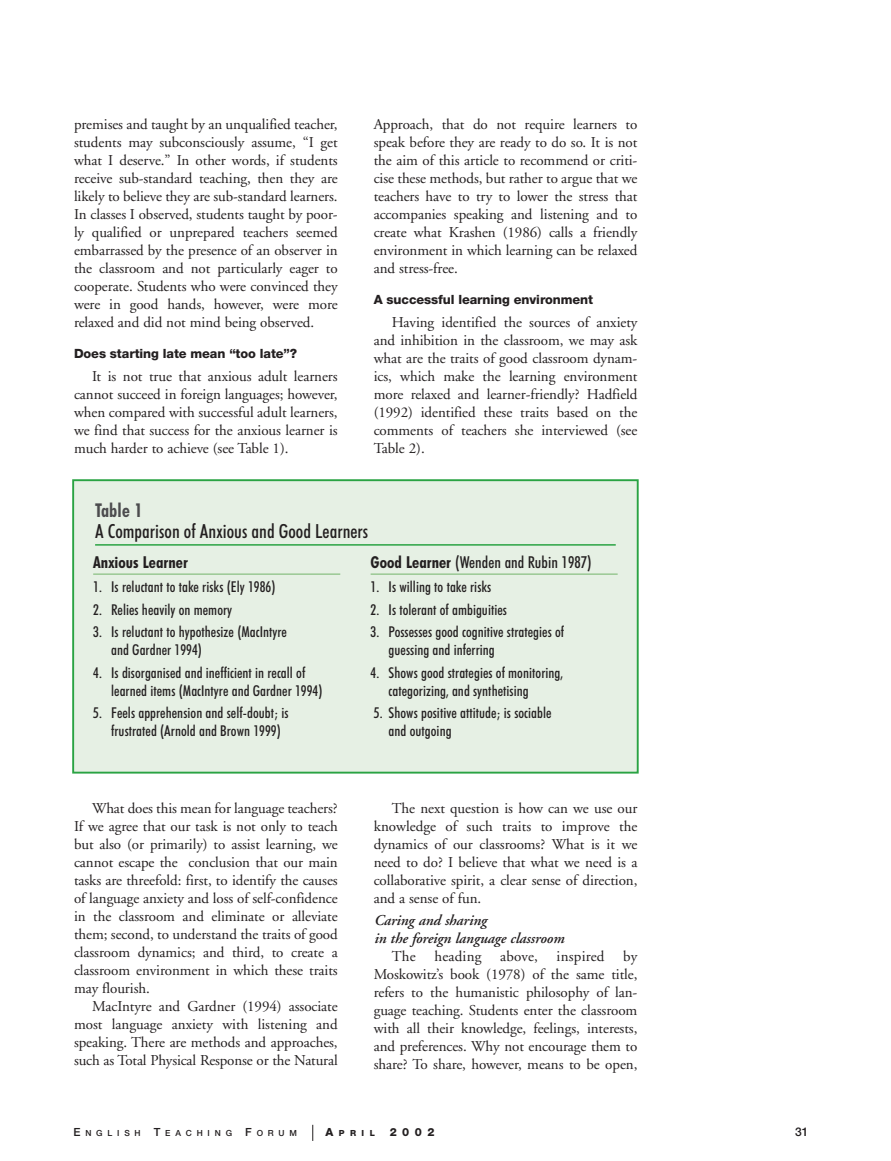
<style>
.page{position:relative;width:891px;height:1161px;background:#fff}
.page>*{position:absolute;margin:0;border:0;box-sizing:border-box;transform-origin:0 0}
.t1{font:500 condensed 19.5px "Futura BT";color:#231f20}
.t2{font:700 condensed 19.05px "Futura BT";letter-spacing:.01em;color:#4c4c4e;scale:.94 1}
.t3{font:500 condensed 16.5px "Futura BT";letter-spacing:.005em;color:#231f20}
.t4{font:700 condensed 16.5px "Futura BT";letter-spacing:.005em;color:#231f20}
.t5{font:15px/18px "Adobe Garamond";letter-spacing:-.005em;color:#231f20;text-align:justify}
.t6{font:500 condensed 15px/18px "Futura BT";letter-spacing:.005em;color:#231f20}
.t7{font:italic 600 15px/18px "Adobe Garamond";letter-spacing:-.005em;color:#231f20}
.t8{font:800 12.75px "Helvetica Neue";letter-spacing:-.005em;color:#231f20}
.t9{font:500 12px "Helvetica Neue";color:#231f20}
.t10{font:800 11.25px "Helvetica Neue";color:#231f20}
.t11{font:500 8.4px "Helvetica Neue";letter-spacing:.57em;color:#231f20}
.t12{font:800 8.4px "Helvetica Neue";color:#231f20}
.s1{font-weight:700}
.s2{font-size:11.25px}
</style>
<div class="page">
<svg style="left:72px;top:479px;width:567px;height:662px"></svg>
<p class="t5" style="left:74px;top:117px;width:265px">premises and taught by an unqualified teacher, students may subconsciously assume, “I get what I deserve.” In other words, if students receive sub-standard teaching, then they are likely to believe they are sub-standard learners.<br>In classes I observed, students taught by poor&shy;ly qualified or unprepared teachers seemed embarrassed by the presence of an observer in the classroom and not particularly eager to cooperate. Students who were convinced they were in good hands, however, were more relaxed and did not mind being observed.</p>
<p class="t8" style="left:74px;top:349px;width:225px">Does starting late mean “too late”?</p>
<p class="t5" style="left:74px;top:369px;width:265px;text-indent:18px">It is not true that anxious adult learners cannot succeed in foreign languages; however, when compared with successful adult learners, we find that success for the anxious learner is much harder to achieve (see Table 1).</p>
<p class="t5" style="left:374px;top:117px;width:265px">Approach, that do not require learners to speak before they are ready to do so. It is not the aim of this article to recommend or criti&shy;cise these methods, but rather to argue that we teachers have to try to lower the stress that accompanies speaking and listening and to create what Krashen (1986) calls a friendly environment in which learning can be relaxed and stress-free.</p>
<p class="t8" style="left:374px;top:295px;width:221px">A successful learning environment</p>
<p class="t5" style="left:374px;top:315px;width:265px;text-indent:18px">Having identified the sources of anxiety and inhibition in the classroom, we may ask what are the traits of good classroom dynam&shy;ics, which make the learning environment more relaxed and learner-friendly? Hadfield (1992) identified these traits based on the comments of teachers she interviewed (see Table 2).</p>
<p class="t2" style="left:95px;top:503px;width:52px">Table 1</p>
<h1 class="t1" style="left:95px;top:524px;width:275px">A Comparison of Anxious and Good Learners</h1>
<p class="t4" style="left:93px;top:557px;width:96px">Anxious Learner</p>
<p class="t6" style="left:93px;top:581px;width:184px">1. Is reluctant to take risks (Ely 1986)</p>
<p class="t6" style="left:93px;top:603px;width:140px">2. Relies heavily on memory</p>
<p class="t6" style="left:111px;top:626px;width:177px;text-indent:-18px">3. Is reluctant to hypothesize (MacIntyre and Gardner 1994)</p>
<p class="t6" style="left:111px;top:667px;width:213px;text-indent:-18px">4. Is disorganised and inefficient in recall of learned items (MacIntyre and Gardner 1994)</p>
<p class="t6" style="left:111px;top:707px;width:179px;text-indent:-18px">5. Feels apprehension and self-doubt; is frustrated (Arnold and Brown 1999)</p>
<p class="t3" style="left:371px;top:557px;width:223px"><span class="s1">Good Learner</span> (Wenden and Rubin 1987)</p>
<p class="t6" style="left:371px;top:581px;width:122px">1. Is willing to take risks</p>
<p class="t6" style="left:371px;top:603px;width:138px">2. Is tolerant of ambiguities</p>
<p class="t6" style="left:389px;top:626px;width:177px;text-indent:-18px">3. Possesses good cognitive strategies of guessing and inferring</p>
<p class="t6" style="left:389px;top:667px;width:176px;text-indent:-18px">4. Shows good strategies of monitoring, categorizing, and synthetising</p>
<p class="t6" style="left:389px;top:707px;width:164px;text-indent:-15px">5. Shows positive attitude; is sociable and outgoing</p>
<p class="t5" style="left:74px;top:801px;width:265px;text-indent:18px">What does this mean for language teachers?<br>If we agree that our task is not only to teach but also (or primarily) to assist learning, we cannot escape the conclusion that our main tasks are threefold: first, to identify the causes of language anxiety and loss of self-confidence in the classroom and eliminate or alleviate them; second, to understand the traits of good classroom dynamics; and third, to create a classroom environment in which these traits may flourish.</p>
<p class="t5" style="left:74px;top:999px;width:265px;text-indent:18px">MacIntyre and Gardner (1994) associate most language anxiety with listening and speaking. There are methods and approaches, such as Total Physical Response or the Natural</p>
<p class="t5" style="left:374px;top:801px;width:265px;text-indent:18px">The next question is how can we use our knowledge of such traits to improve the dynamics of our classrooms? What is it we need to do? I believe that what we need is a collaborative spirit, a clear sense of direction, and a sense of fun.</p>
<p class="t7" style="left:374px;top:913px;width:192px">Caring and sharing<br>in the foreign language classroom</p>
<p class="t5" style="left:374px;top:949px;width:265px;text-indent:18px">The heading above, inspired by Moskowitz’s book (1978) of the same title, refers to the humanistic philosophy of lan&shy;guage teaching. Students enter the classroom with all their knowledge, feelings, interests, and preferences. Why not encourage them to share? To share, however, means to be open,</p>
<p class="t11" style="left:74px;top:1130px;width:225px"><span class="s2">E</span>NGLISH <span class="s2">T</span>EACHING <span class="s2">F</span>ORUM</p>
<p class="t12" style="left:325px;top:1130px;width:51px"><span class="s2">A</span>PRIL</p>
<p class="t10" style="left:390px;top:1128px;width:46px">2002</p>
<p class="t9" style="left:795px;top:1128px;width:15px">31</p>
</div>
